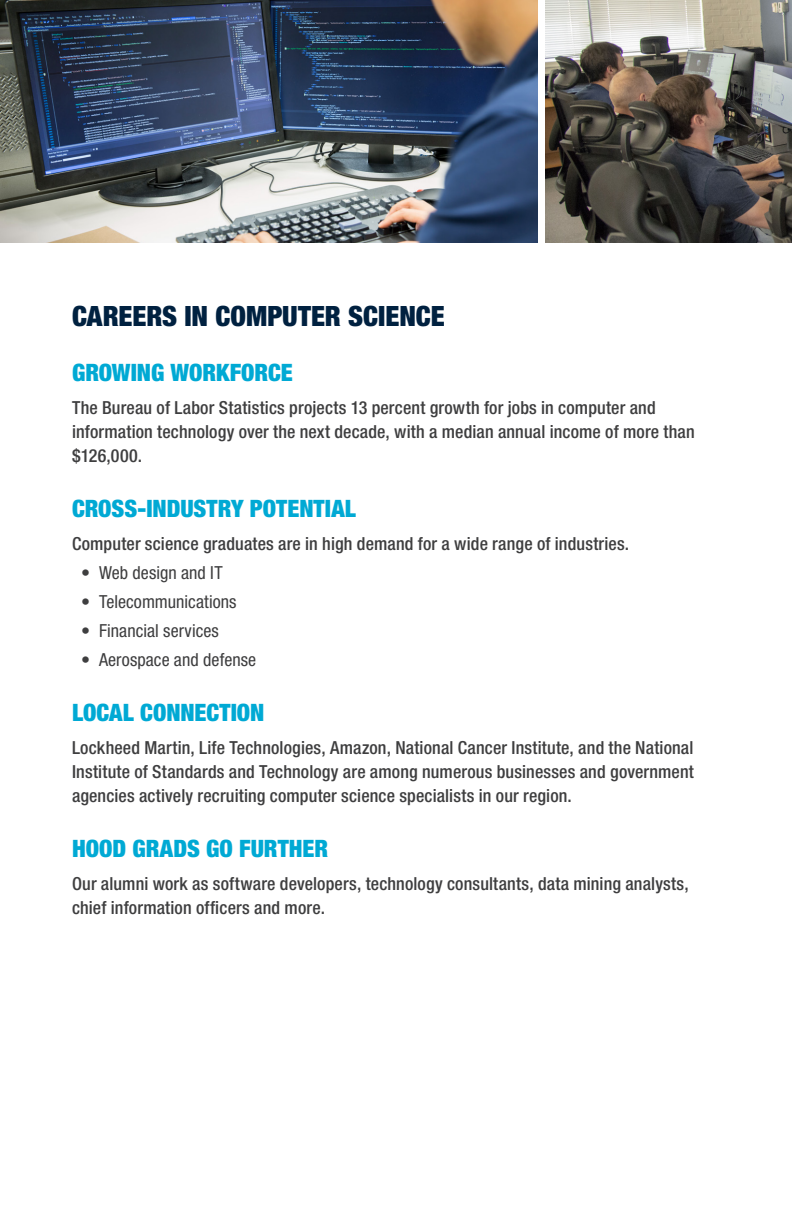
<style>
.page{position:relative;width:792px;height:1224px;background:#fff}
.page>*{position:absolute;margin:0;border:0;box-sizing:border-box;transform-origin:0 0}
.t1{font:900 condensed 28px "Helvetica Neue LT Std";letter-spacing:-.005em;color:#002140}
.t2{font:900 condensed 24px "Helvetica Neue LT Std";color:#00a9d4}
.t3{font:500 condensed 18px/24px "Helvetica Neue LT Std";letter-spacing:.01em;color:#3e3e3f}
.t4{font:condensed 18px "Helvetica Neue LT Std";letter-spacing:.005em;color:#3e3e3f}
</style>
<div class="page">
<img style="left:545px;top:0;width:247px;height:243px">
<img style="left:0;top:0;width:537px;height:243px">
<h1 class="t1" style="left:72px;top:299px;width:374px">CAREERS IN COMPUTER SCIENCE</h1>
<h2 class="t2" style="left:72px;top:358px;width:222px">GROWING WORKFORCE</h2>
<p class="t3" style="left:72px;top:395px;width:624px">The Bureau of Labor Statistics projects 13 percent growth for jobs in computer and information technology over the next decade, with a median annual income of more than $126,000.</p>
<h2 class="t2" style="left:72px;top:494px;width:285px">CROSS-INDUSTRY POTENTIAL</h2>
<p class="t3" style="left:72px;top:531px;width:559px">Computer science graduates are in high demand for a wide range of industries.</p>
<p class="t4" style="left:81px;top:562px;width:143px">• Web design and IT</p>
<p class="t4" style="left:81px;top:591px;width:157px">• Telecommunications</p>
<p class="t4" style="left:81px;top:620px;width:139px">• Financial services</p>
<p class="t4" style="left:81px;top:649px;width:177px">• Aerospace and defense</p>
<h2 class="t2" style="left:72px;top:698px;width:194px">LOCAL CONNECTION</h2>
<p class="t3" style="left:72px;top:735px;width:623px;text-align:justify">Lockheed Martin, Life Technologies, Amazon, National Cancer Institute, and the National Institute of Standards and Technology are among numerous businesses and government agencies actively recruiting computer science specialists in our region.</p>
<h2 class="t2" style="left:72px;top:834px;width:258px">HOOD GRADS GO FURTHER</h2>
<p class="t3" style="left:72px;top:871px;width:618px">Our alumni work as software developers, technology consultants, data mining analysts, chief information officers and more.</p>
</div>
